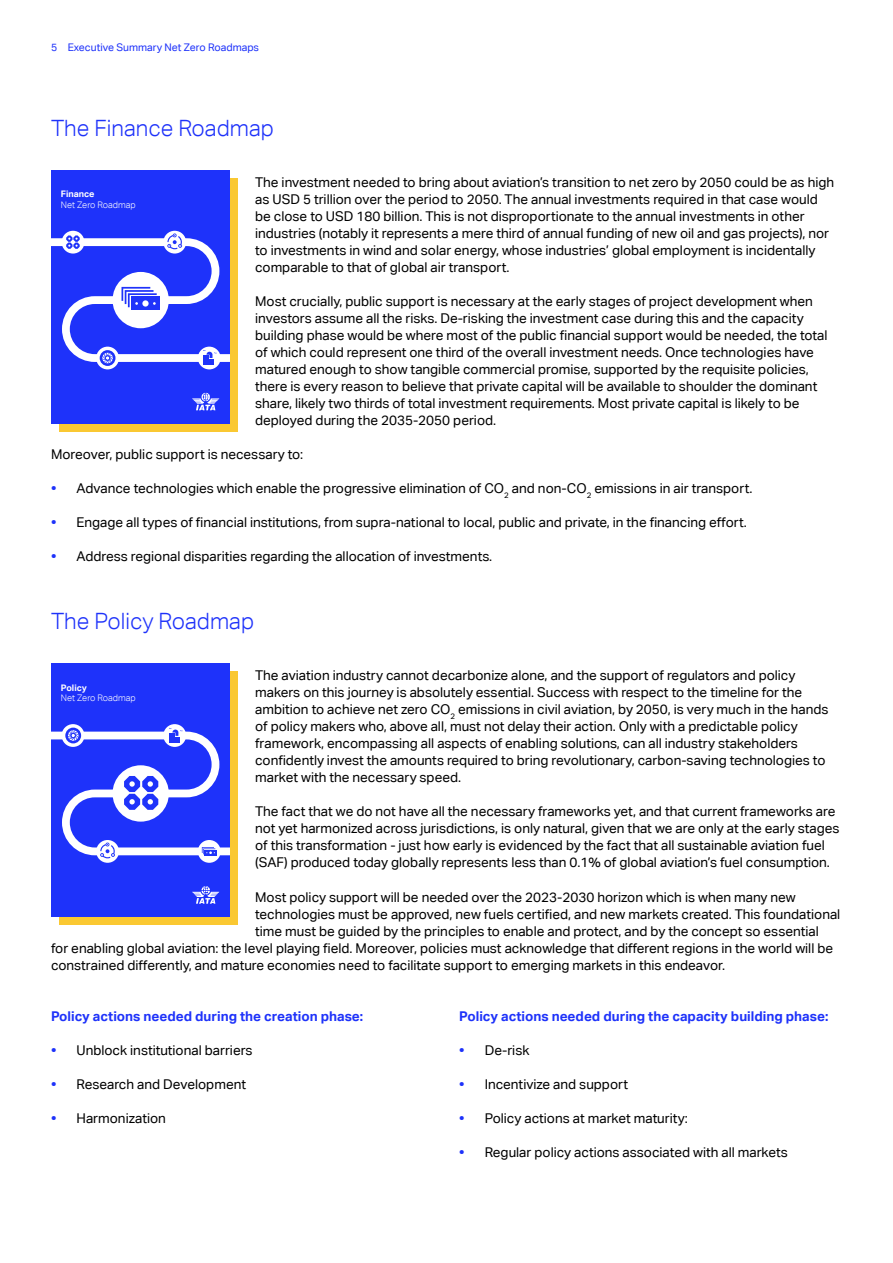
<style>
.page{position:relative;width:893px;height:1263px;background:#fff}
.page>*{position:absolute;margin:0;border:0;box-sizing:border-box;transform-origin:0 0}
.t1{font:300 22.5px "Aktiv Grotesk";color:#1e32fa}
.t2{font:13.5px/17px "Aktiv Grotesk";color:#000}
.t3{font:700 13.5px "Aktiv Grotesk";color:#1e32fa}
.t4{font:10.5px "Aktiv Grotesk";color:#1e32fa}
.t5{font:300 9px "Aktiv Grotesk";color:#fff}
.t6{font:700 9px "Aktiv Grotesk";color:#fff}
.s1{font-weight:700;color:#1e32fa}
</style>
<div class="page">
<div style="left:59px;top:178px;width:179px;height:254px;background:#fac832"></div>
<div style="left:59px;top:672px;width:179px;height:253px;background:#fac832"></div>
<div style="left:51px;top:170px;width:179px;height:253px;background:#1e32fa"></div>
<svg style="left:192px;top:393px;width:27px;height:17px"></svg>
<div style="left:62px;top:231px;width:22px;height:23px;background:#fff;border-radius:50%"></div>
<div style="left:163px;top:231px;width:23px;height:23px;background:#fff;border-radius:50%"></div>
<div style="left:96px;top:347px;width:23px;height:22px;background:#fff;border-radius:50%"></div>
<div style="left:198px;top:347px;width:23px;height:22px;background:#fff;border-radius:50%"></div>
<svg style="left:51px;top:233px;width:179px;height:133px"></svg>
<div style="left:51px;top:663px;width:179px;height:253px;background:#1e32fa"></div>
<svg style="left:192px;top:886px;width:27px;height:18px"></svg>
<svg style="left:62px;top:724px;width:22px;height:23px"></svg>
<svg style="left:163px;top:724px;width:23px;height:23px"></svg>
<svg style="left:96px;top:840px;width:23px;height:23px"></svg>
<svg style="left:198px;top:840px;width:23px;height:23px"></svg>
<svg style="left:51px;top:728px;width:179px;height:130px"></svg>
<p class="t4" style="left:51px;top:41px;width:210px">5 Executive Summary Net Zero Roadmaps</p>
<h1 class="t1" style="left:51px;top:115px;width:224px">The Finance Roadmap</h1>
<p class="t2" style="left:255px;top:174px;width:580px">The investment needed to bring about aviation’s transition to net zero by 2050 could be as high as USD 5 trillion over the period to 2050. The annual investments required in that case would be close to USD 180 billion. This is not disproportionate to the annual investments in other industries (notably it represents a mere third of annual funding of new oil and gas projects), nor to investments in wind and solar energy, whose industries’ global employment is incidentally comparable to that of global air transport.</p>
<p class="t2" style="left:255px;top:293px;width:574px">Most crucially, public support is necessary at the early stages of project development when investors assume all the risks. De-risking the investment case during this and the capacity building phase would be where most of the public financial support would be needed, the total of which could represent one third of the overall investment needs. Once technologies have matured enough to show tangible commercial promise, supported by the requisite policies, there is every reason to believe that private capital will be available to shoulder the dominant share, likely two thirds of total investment requirements. Most private capital is likely to be deployed during the 2035-2050 period.</p>
<p class="t2" style="left:51px;top:446px;width:254px">Moreover, public support is necessary to:</p>
<p class="t2" style="left:51px;top:480px;width:703px"><span class="s1">•</span> Advance technologies which enable the progressive elimination of CO<sub>2</sub> and non-CO<sub>2</sub> emissions in air transport.</p>
<p class="t2" style="left:51px;top:514px;width:697px"><span class="s1">•</span> Engage all types of financial institutions, from supra-national to local, public and private, in the financing effort.</p>
<p class="t2" style="left:51px;top:548px;width:443px"><span class="s1">•</span> Address regional disparities regarding the allocation of investments.</p>
<p class="t6" style="left:61px;top:189px;width:35px">Finance</p>
<p class="t5" style="left:61px;top:199px;width:76px">Net Zero Roadmap</p>
<h1 class="t1" style="left:51px;top:608px;width:205px">The Policy Roadmap</h1>
<p class="t2" style="left:255px;top:667px;width:575px">The aviation industry cannot decarbonize alone, and the support of regulators and policy makers on this journey is absolutely essential. Success with respect to the timeline for the ambition to achieve net zero CO<sub>2</sub> emissions in civil aviation, by 2050, is very much in the hands of policy makers who, above all, must not delay their action. Only with a predictable policy framework, encompassing all aspects of enabling solutions, can all industry stakeholders confidently invest the amounts required to bring revolutionary, carbon-saving technologies to market with the necessary speed.</p>
<p class="t2" style="left:255px;top:803px;width:586px">The fact that we do not have all the necessary frameworks yet, and that current frameworks are not yet harmonized across jurisdictions, is only natural, given that we are only at the early stages of this transformation - just how early is evidenced by the fact that all sustainable aviation fuel (SAF) produced today globally represents less than 0.1% of global aviation’s fuel consumption.</p>
<p class="t2" style="left:255px;top:888px;width:542px">Most policy support will be needed over the 2023-2030 horizon which is when many new</p>
<p class="t2" style="left:255px;top:905px;width:587px">technologies must be approved, new fuels certified, and new markets created. This foundational</p>
<p class="t2" style="left:255px;top:922px;width:565px">time must be guided by the principles to enable and protect, and by the concept so essential</p>
<p class="t2" style="left:51px;top:939px;width:784px">for enabling global aviation: the level playing field. Moreover, policies must acknowledge that different regions in the world will be</p>
<p class="t2" style="left:51px;top:956px;width:676px">constrained differently, and mature economies need to facilitate support to emerging markets in this endeavor.</p>
<p class="t3" style="left:51px;top:1007px;width:314px">Policy actions needed during the creation phase:</p>
<p class="t2" style="left:51px;top:1041px;width:203px"><span class="s1">•</span> Unblock institutional barriers</p>
<p class="t2" style="left:51px;top:1075px;width:197px"><span class="s1">•</span> Research and Development</p>
<p class="t2" style="left:51px;top:1109px;width:116px"><span class="s1">•</span> Harmonization</p>
<p class="t6" style="left:61px;top:682px;width:27px">Policy</p>
<p class="t5" style="left:61px;top:693px;width:76px">Net Zero Roadmap</p>
<p class="t3" style="left:459px;top:1007px;width:371px">Policy actions needed during the capacity building phase:</p>
<p class="t2" style="left:459px;top:1041px;width:72px"><span class="s1">•</span> De-risk</p>
<p class="t2" style="left:459px;top:1075px;width:170px"><span class="s1">•</span> Incentivize and support</p>
<p class="t2" style="left:459px;top:1109px;width:230px"><span class="s1">•</span> Policy actions at market maturity:</p>
<p class="t2" style="left:459px;top:1143px;width:330px"><span class="s1">•</span> Regular policy actions associated with all markets</p>
</div>
